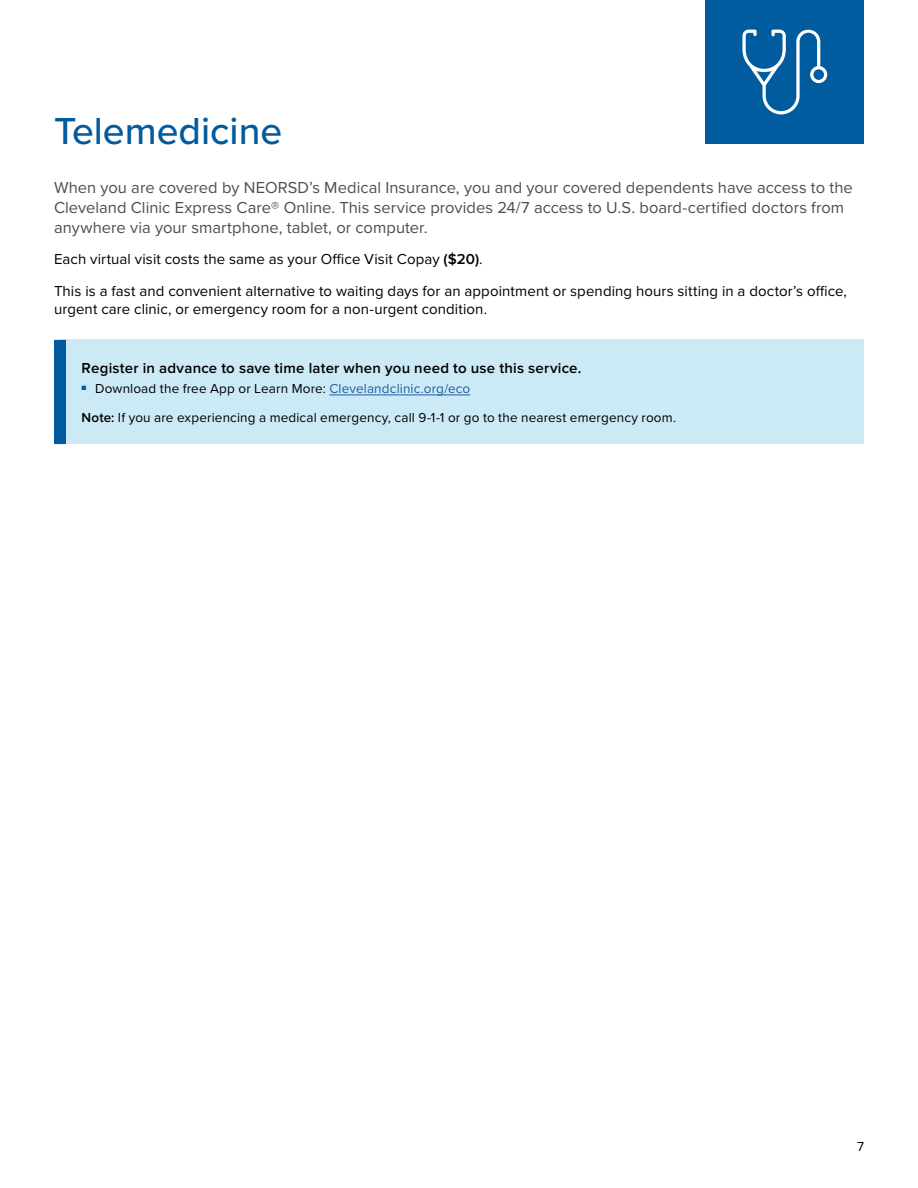
<style>
.page{position:relative;width:918px;height:1188px;background:#fff}
.page>*{position:absolute;margin:0;border:0;box-sizing:border-box;transform-origin:0 0}
.t1{font:500 39px "Proxima Nova";color:#005c9f}
.t2{font:16.5px/19.8px "Proxima Nova";color:#4d4e4f}
.t3{font:15px/31.5px "Proxima Nova";letter-spacing:.005em;color:#000}
.t4{font:600 15px "Proxima Nova";letter-spacing:.015em;color:#000}
.t5{font:13.5px/29.7px "Proxima Nova";letter-spacing:.01em;color:#000}
.s1{font-weight:600}
.s2{color:#215e9e}
</style>
<div class="page">
<div style="left:706px;top:0;width:158px;height:144px;background:#005c9f"></div>
<div style="left:60px;top:340px;width:804px;height:104px;background:#cce9f6"></div>
<div style="left:54px;top:340px;width:12px;height:104px;background:#005c9f"></div>
<hr style="left:329px;top:395px;width:141px;height:1px;background:#215e9e">
<svg style="left:742px;top:30px;width:85px;height:84px"></svg>
<h1 class="t1" style="left:54px;top:102px;width:230px">Telemedicine</h1>
<p class="t2" style="left:54px;top:177px;width:800px">When you are covered by NEORSD’s Medical Insurance, you and your covered dependents have access to the<br>Cleveland Clinic Express Care® Online. This service provides 24/7 access to U.S. board-certified doctors from anywhere via your smartphone, tablet, or computer.</p>
<p class="t3" style="left:54px;top:243px;width:794px">Each virtual visit costs the same as your Office Visit Copay <span class="s1">($20)</span>.<br>This is a fast and convenient alternative to waiting days for an appointment or spending hours sitting in a doctor’s office,</p>
<p class="t3" style="left:54px;top:292px;width:435px">urgent care clinic, or emergency room for a non-urgent condition.</p>
<p class="t4" style="left:82px;top:360px;width:501px">Register in advance to save time later when you need to use this service.</p>
<p class="t5" style="left:82px;top:373px;width:596px"><sup>■</sup> Download the free App or Learn More: <span class="s2">Clevelandclinic.org/eco<br></span><span class="s1">Note:</span> If you are experiencing a medical emergency, call 9-1-1 or go to the nearest emergency room.</p>
<p class="t5" style="left:857px;top:1131px;width:8px">7</p>
</div>
